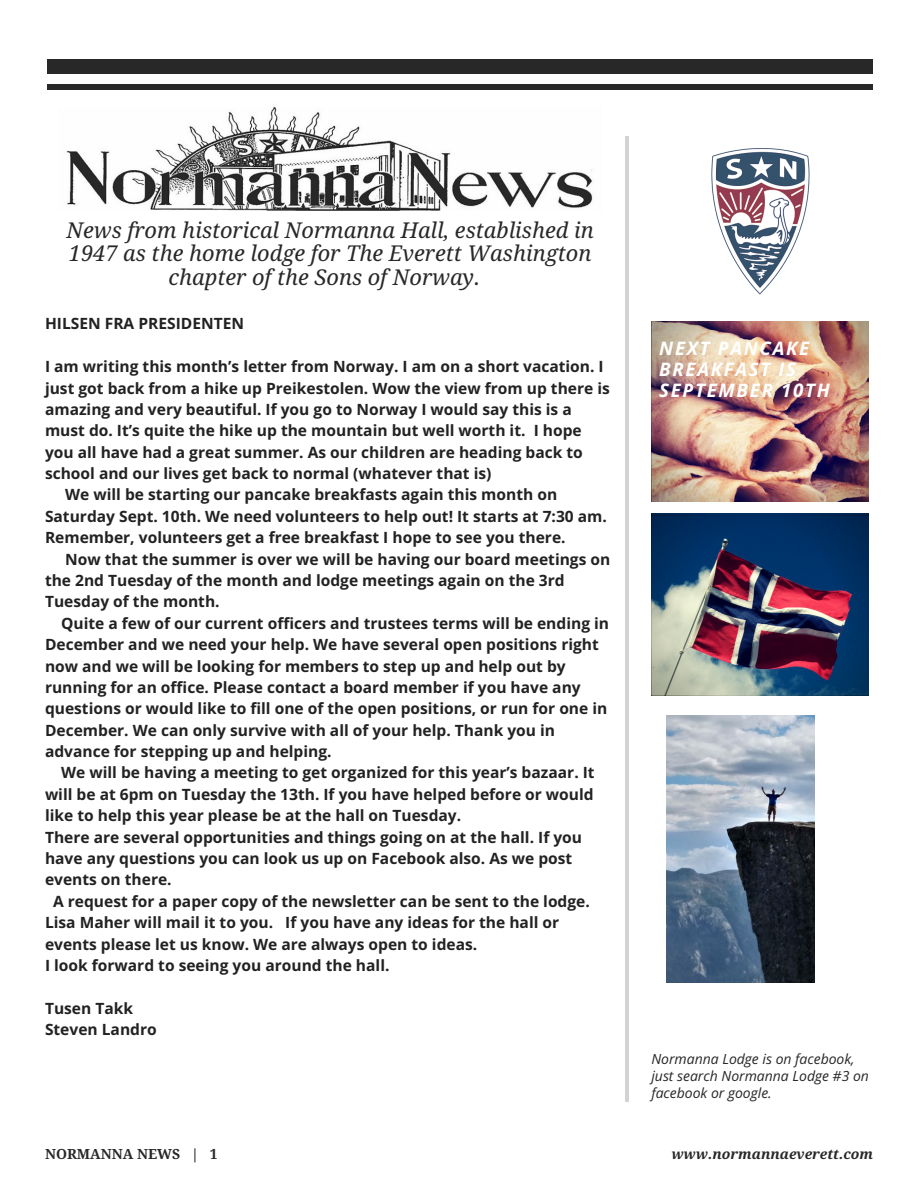
<style>
.page{position:relative;width:918px;height:1187px;background:#fff}
.page>*{position:absolute;margin:0;border:0;box-sizing:border-box;transform-origin:0 0}
.t1{font:italic 21.75px/23.7px "Droid Serif";color:#282828;text-align:center}
.t2{font:italic 700 18.75px/21.3px "Open Sans";letter-spacing:.09em;color:#fff}
.t3{font:700 15.6px/21.3px "Open Sans";color:#222}
.t4{font:italic 13.95px/16.8px "Open Sans";color:#282828}
.t5{font:italic 700 13.95px "Droid Serif";color:#282828}
.t6{font:700 13.95px "Droid Serif";color:#282828}
</style>
<div class="page">
<hr style="left:625px;top:136px;width:3px;height:966px;background:#d3d3d3">
<div style="left:47px;top:84px;width:826px;height:5px;background:#282828"></div>
<div style="left:47px;top:59px;width:826px;height:14px;background:#282828"></div>
<img style="left:711px;top:148px;width:99px;height:147px">
<img style="left:651px;top:321px;width:217px;height:180px">
<img style="left:651px;top:514px;width:217px;height:181px">
<img style="left:66px;top:106px;width:527px;height:105px">
<img style="left:666px;top:715px;width:148px;height:267px">
<h1 class="t1" style="left:67px;top:218px;width:529px">News from historical Normanna Hall, established in<br>1947 as the home lodge for The Everett Washington chapter of the Sons of Norway.</h1>
<p class="t3" style="left:45px;top:313px;width:201px">HILSEN FRA PRESIDENTEN</p>
<p class="t3" style="left:45px;top:355px;width:560px">I am writing this month’s letter from Norway. I am on a short vacation. I</p>
<p class="t3" style="left:45px;top:377px;width:566px">just got back from a hike up Preikestolen. Wow the view from up there is</p>
<p class="t3" style="left:45px;top:398px;width:528px">amazing and very beautiful. If you go to Norway I would say this is a</p>
<p class="t3" style="left:45px;top:419px;width:538px">must do. It’s quite the hike up the mountain but well worth it. I hope</p>
<p class="t3" style="left:45px;top:441px;width:539px">you all have had a great summer. As our children are heading back to</p>
<p class="t3" style="left:45px;top:462px;width:448px">school and our lives get back to normal (whatever that is)</p>
<p class="t3" style="left:65px;top:484px;width:494px">We will be starting our pancake breakfasts again this month on</p>
<p class="t3" style="left:45px;top:505px;width:564px">Saturday Sept. 10th. We need volunteers to help out! It starts at 7:30 am.</p>
<p class="t3" style="left:45px;top:526px;width:522px">Remember, volunteers get a free breakfast I hope to see you there.</p>
<p class="t3" style="left:65px;top:548px;width:547px">Now that the summer is over we will be having our board meetings on</p>
<p class="t3" style="left:45px;top:569px;width:521px">the 2nd Tuesday of the month and lodge meetings again on the 3rd</p>
<p class="t3" style="left:45px;top:590px;width:176px">Tuesday of the month.</p>
<p class="t3" style="left:61px;top:612px;width:549px">Quite a few of our current officers and trustees terms will be ending in</p>
<p class="t3" style="left:45px;top:633px;width:555px">December and we need your help. We have several open positions right</p>
<p class="t3" style="left:45px;top:655px;width:522px">now and we will be looking for members to step up and help out by</p>
<p class="t3" style="left:45px;top:676px;width:537px">running for an office. Please contact a board member if you have any</p>
<p class="t3" style="left:45px;top:697px;width:564px">questions or would like to fill one of the open positions, or run for one in</p>
<p class="t3" style="left:45px;top:719px;width:512px">December. We can only survive with all of your help. Thank you in</p>
<p class="t3" style="left:45px;top:740px;width:288px">advance for stepping up and helping.</p>
<p class="t3" style="left:61px;top:761px;width:535px">We will be having a meeting to get organized for this year’s bazaar. It</p>
<p class="t3" style="left:45px;top:783px;width:550px">will be at 6pm on Tuesday the 13th. If you have helped before or would</p>
<p class="t3" style="left:45px;top:804px;width:418px">like to help this year please be at the hall on Tuesday.</p>
<p class="t3" style="left:45px;top:826px;width:539px">There are several opportunities and things going on at the hall. If you</p>
<p class="t3" style="left:45px;top:847px;width:529px">have any questions you can look us up on Facebook also. As we post</p>
<p class="t3" style="left:45px;top:868px;width:128px">events on there.</p>
<p class="t3" style="left:53px;top:890px;width:538px">A request for a paper copy of the newsletter can be sent to the lodge.</p>
<p class="t3" style="left:45px;top:911px;width:516px">Lisa Maher will mail it to you. If you have any ideas for the hall or</p>
<p class="t3" style="left:45px;top:932px;width:434px">events please let us know. We are always open to ideas.</p>
<p class="t3" style="left:45px;top:954px;width:346px">I look forward to seeing you around the hall.</p>
<p class="t3" style="left:45px;top:997px;width:113px">Tusen Takk<br>Steven Landro</p>
<p class="t2" style="left:659px;top:336px;width:172px">NEXT PANCAKE<br>BREAKFAST IS<br>SEPTEMBER 10TH</p>
<p class="t4" style="left:651px;top:1050px;width:219px">Normanna Lodge is on facebook, just search Normanna Lodge #3 on facebook or google.</p>
<p class="t6" style="left:45px;top:1145px;width:174px">NORMANNA NEWS | 1</p>
<p class="t5" style="left:671px;top:1145px;width:203px">www.normannaeverett.com</p>
</div>
